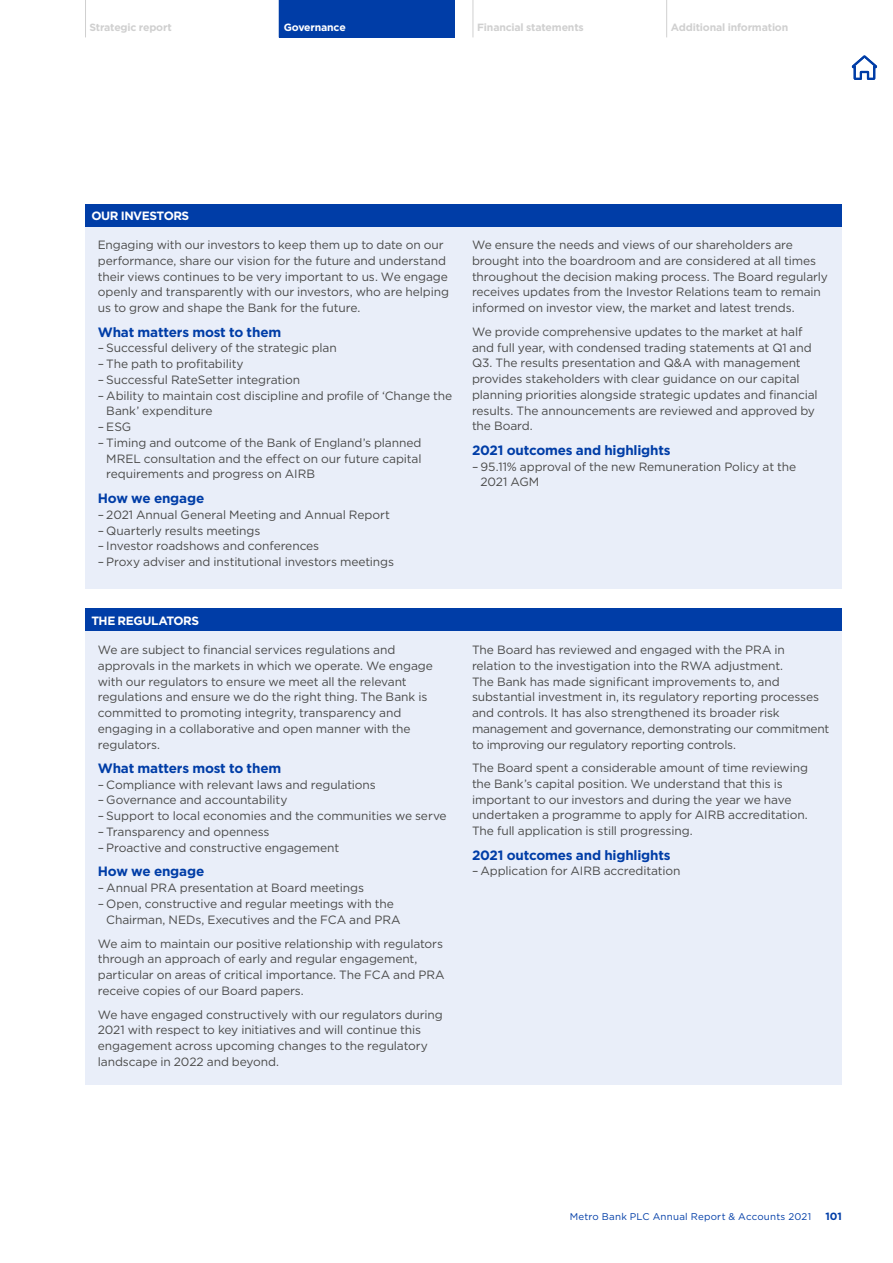
<style>
.page{position:relative;width:893px;height:1263px;background:#fff}
.page>*{position:absolute;margin:0;border:0;box-sizing:border-box;transform-origin:0 0}
.Sub_Heading_L1{font:700 13.5px "Gotham";letter-spacing:-.015em;color:#003da7}
.Bodytext_L2___8pt{font:12px/15.8px "Gotham";letter-spacing:-.01em;color:#4a4a49}
.Bullet_List_L2___8pt{font:12px/15.8px "Gotham";letter-spacing:-.01em;color:#4a4a49}
.Headings_L1___Chart{font:700 12px "Gotham";letter-spacing:-.035em;color:#fff}
.t1{font:700 10.5px "Gotham";letter-spacing:-.015em;color:#d0d0d0}
.t2{font:700 10.5px "Gotham";letter-spacing:-.015em;color:#fff}
.t3{font:700 10.5px "Gotham";color:#003da7}
.t4{font:9.75px "Gotham";letter-spacing:.025em;color:#003da7}
</style>
<div class="page">
<svg style="left:852px;top:55px;width:25px;height:25px"></svg>
<div style="left:85px;top:204px;width:757px;height:384px;background:#e9eef9"></div>
<div style="left:85px;top:204px;width:757px;height:22px;background:#003da7"></div>
<div style="left:85px;top:609px;width:757px;height:475px;background:#e9eef9"></div>
<div style="left:85px;top:609px;width:757px;height:22px;background:#003da7"></div>
<div style="left:279px;top:0;width:175px;height:37px;background:#003da7"></div>
<hr style="left:473px;top:0;width:1px;height:37px;background:#d0d0d0">
<hr style="left:666px;top:0;width:1px;height:37px;background:#d0d0d0">
<hr style="left:85px;top:0;width:1px;height:37px;background:#d0d0d0">
<p class="t1" style="left:89px;top:20px;width:84px">Strategic report</p>
<p class="t2" style="left:284px;top:20px;width:64px">Governance</p>
<p class="t1" style="left:477px;top:20px;width:108px">Financial statements</p>
<p class="t1" style="left:671px;top:20px;width:119px">Additional information</p>
<p class="Headings_L1___Chart" style="left:91px;top:208px;width:99px">OUR INVESTORS</p>
<p class="Bodytext_L2___8pt" style="left:98px;top:237px;width:353px">Engaging with our investors to keep them up to date on our performance, share our vision for the future and understand their views continues to be very important to us. We engage openly and transparently with our investors, who are helping us to grow and shape the Bank for the future.</p>
<p class="Sub_Heading_L1" style="left:98px;top:323px;width:185px">What matters most to them</p>
<p class="Bullet_List_L2___8pt" style="left:98px;top:340px;width:241px">– Successful delivery of the strategic plan</p>
<p class="Bullet_List_L2___8pt" style="left:98px;top:356px;width:147px">– The path to profitability</p>
<p class="Bullet_List_L2___8pt" style="left:98px;top:371px;width:204px">– Successful RateSetter integration</p>
<p class="Bullet_List_L2___8pt" style="left:106px;top:387px;width:347px;text-indent:-9px">– Ability to maintain cost discipline and profile of ‘Change the<br>Bank’ expenditure</p>
<p class="Bullet_List_L2___8pt" style="left:98px;top:419px;width:35px">– ESG</p>
<p class="Bullet_List_L2___8pt" style="left:106px;top:434px;width:317px;text-align:justify;text-indent:-9px">– Timing and outcome of the Bank of England’s planned MREL consultation and the effect on our future capital requirements and progress on AIRB</p>
<p class="Sub_Heading_L1" style="left:98px;top:489px;width:108px">How we engage</p>
<p class="Bullet_List_L2___8pt" style="left:98px;top:506px;width:294px">– 2021 Annual General Meeting and Annual Report</p>
<p class="Bullet_List_L2___8pt" style="left:98px;top:522px;width:164px">– Quarterly results meetings</p>
<p class="Bullet_List_L2___8pt" style="left:98px;top:538px;width:223px">– Investor roadshows and conferences</p>
<p class="Bullet_List_L2___8pt" style="left:98px;top:554px;width:298px">– Proxy adviser and institutional investors meetings</p>
<p class="Headings_L1___Chart" style="left:91px;top:612px;width:109px">THE REGULATORS</p>
<p class="Bodytext_L2___8pt" style="left:98px;top:642px;width:337px">We are subject to financial services regulations and approvals in the markets in which we operate. We engage with our regulators to ensure we meet all the relevant regulations and ensure we do the right thing. The Bank is committed to promoting integrity, transparency and engaging in a collaborative and open manner with the regulators.</p>
<p class="Sub_Heading_L1" style="left:98px;top:759px;width:185px">What matters most to them</p>
<p class="Bullet_List_L2___8pt" style="left:98px;top:776px;width:280px">– Compliance with relevant laws and regulations</p>
<p class="Bullet_List_L2___8pt" style="left:98px;top:792px;width:191px">– Governance and accountability</p>
<p class="Bullet_List_L2___8pt" style="left:98px;top:808px;width:350px">– Support to local economies and the communities we serve</p>
<p class="Bullet_List_L2___8pt" style="left:98px;top:823px;width:173px">– Transparency and openness</p>
<p class="Bullet_List_L2___8pt" style="left:98px;top:839px;width:243px">– Proactive and constructive engagement</p>
<p class="Sub_Heading_L1" style="left:98px;top:863px;width:108px">How we engage</p>
<p class="Bullet_List_L2___8pt" style="left:98px;top:880px;width:268px">– Annual PRA presentation at Board meetings</p>
<p class="Bullet_List_L2___8pt" style="left:106px;top:895px;width:296px;text-indent:-9px">– Open, constructive and regular meetings with the<br>Chairman, NEDs, Executives and the FCA and PRA</p>
<p class="Bodytext_L2___8pt" style="left:98px;top:935px;width:348px">We aim to maintain our positive relationship with regulators through an approach of early and regular engagement, particular on areas of critical importance. The FCA and PRA receive copies of our Board papers.</p>
<p class="Bodytext_L2___8pt" style="left:98px;top:1006px;width:346px">We have engaged constructively with our regulators during 2021 with respect to key initiatives and will continue this engagement across upcoming changes to the regulatory landscape in 2022 and beyond.</p>
<p class="Bodytext_L2___8pt" style="left:472px;top:237px;width:357px">We ensure the needs and views of our shareholders are brought into the boardroom and are considered at all times throughout the decision making process. The Board regularly receives updates from the Investor Relations team to remain informed on investor view, the market and latest trends.</p>
<p class="Bodytext_L2___8pt" style="left:472px;top:323px;width:347px">We provide comprehensive updates to the market at half and full year, with condensed trading statements at Q1 and Q3. The results presentation and Q&amp;A with management provides stakeholders with clear guidance on our capital planning priorities alongside strategic updates and financial results. The announcements are reviewed and approved by the Board.</p>
<p class="Sub_Heading_L1" style="left:472px;top:441px;width:200px">2021 outcomes and highlights</p>
<p class="Bullet_List_L2___8pt" style="left:480px;top:458px;width:317px;text-indent:-9px">– 95.11% approval of the new Remuneration Policy at the<br>2021 AGM</p>
<p class="Bodytext_L2___8pt" style="left:472px;top:642px;width:359px">The Board has reviewed and engaged with the PRA in relation to the investigation into the RWA adjustment.<br>The Bank has made significant improvements to, and substantial investment in, its regulatory reporting processes and controls. It has also strengthened its broader risk management and governance, demonstrating our commitment to improving our regulatory reporting controls.</p>
<p class="Bodytext_L2___8pt" style="left:472px;top:760px;width:337px">The Board spent a considerable amount of time reviewing the Bank’s capital position. We understand that this is important to our investors and during the year we have undertaken a programme to apply for AIRB accreditation.<br>The full application is still progressing.</p>
<p class="Sub_Heading_L1" style="left:472px;top:846px;width:200px">2021 outcomes and highlights</p>
<p class="Bullet_List_L2___8pt" style="left:472px;top:863px;width:210px">– Application for AIRB accreditation</p>
<p class="t4" style="left:570px;top:1210px;width:243px">Metro Bank PLC Annual Report &amp; Accounts 2021</p>
<p class="t3" style="left:825px;top:1209px;width:18px">101</p>
</div>
